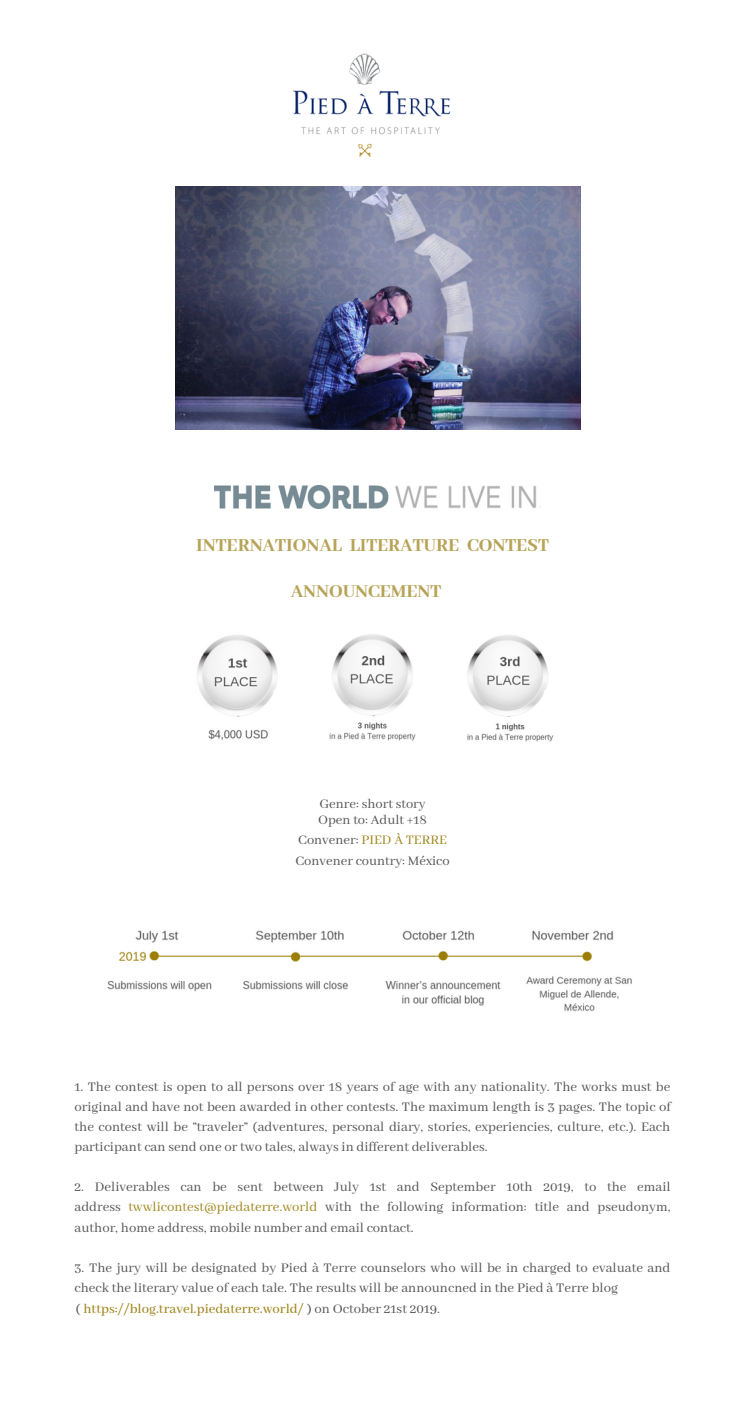
<style>
.page{position:relative;width:745px;height:1418px;background:#fff}
.page>*{position:absolute;margin:0;border:0;box-sizing:border-box;transform-origin:0 0}
.t1{font:800 20px "Abhaya Libre";color:#b6a357}
.t2{font:800 19.88px "Abhaya Libre";color:#b6a357}
.t3{font:14.62px/20.1px "Abhaya Libre";color:#545454;text-align:justify}
.t4{font:14.5px/16.8px "Abhaya Libre";color:#545454}
.s1{color:#9f851d}
.s2{font-weight:500}
.s3{font-weight:500;color:#9f851d}
</style>
<div class="page">
<img style="left:176px;top:186px;width:404px;height:243px">
<img style="left:214px;top:486px;width:323px;height:22px">
<img style="left:293px;top:53px;width:158px;height:104px">
<img style="left:197px;top:635px;width:357px;height:107px">
<img style="left:107px;top:930px;width:525px;height:81px">
<svg style="left:327px;top:634px;width:90px;height:87px"></svg>
<svg style="left:463px;top:635px;width:89px;height:85px"></svg>
<h1 class="t1" style="left:196px;top:534px;width:354px">INTERNATIONAL LITERATURE CONTEST</h1>
<h2 class="t2" style="left:290px;top:580px;width:152px">ANNOUNCEMENT</h2>
<p class="t4" style="left:318px;top:795px;width:110px">Genre: short story<br>Open to: Adult +18</p>
<p class="t4" style="left:295px;top:829px;width:156px;line-height:21.2px">Convener: <span class="s1">PIED À TERRE<br></span>Convener country: México</p>
<p class="t3" style="left:74px;top:1076px;width:597px">1. The contest is open to all persons over 18 years of age with any nationality. The works must be original and have not been awarded in other contests. The maximum length is 3 pages. The topic of the contest will be “traveler” (adventures, personal diary, stories, experiencies, culture, etc.). Each participant can send one or two tales, always in different deliverables.</p>
<p class="t3" style="left:74px;top:1177px;width:597px">2. Deliverables can be sent between July 1st and September 10th 2019, to the email address <span class="s1">twwlicontest@piedaterre.world</span> with the following information: title and pseudonym, author, home address, mobile number and email contact.</p>
<p class="t3" style="left:74px;top:1258px;width:597px;line-height:20.5px;text-align:left">3. The jury will be designated by Pied à Terre counselors who will be in charged to evaluate and check the literary value of each tale. The results will be announcned in the Pied à Terre blog<br><span class="s2">(</span> <span class="s3">https://blog.travel.piedaterre.world/</span> <span class="s2">)</span> on October 21st 2019.</p>
</div>
